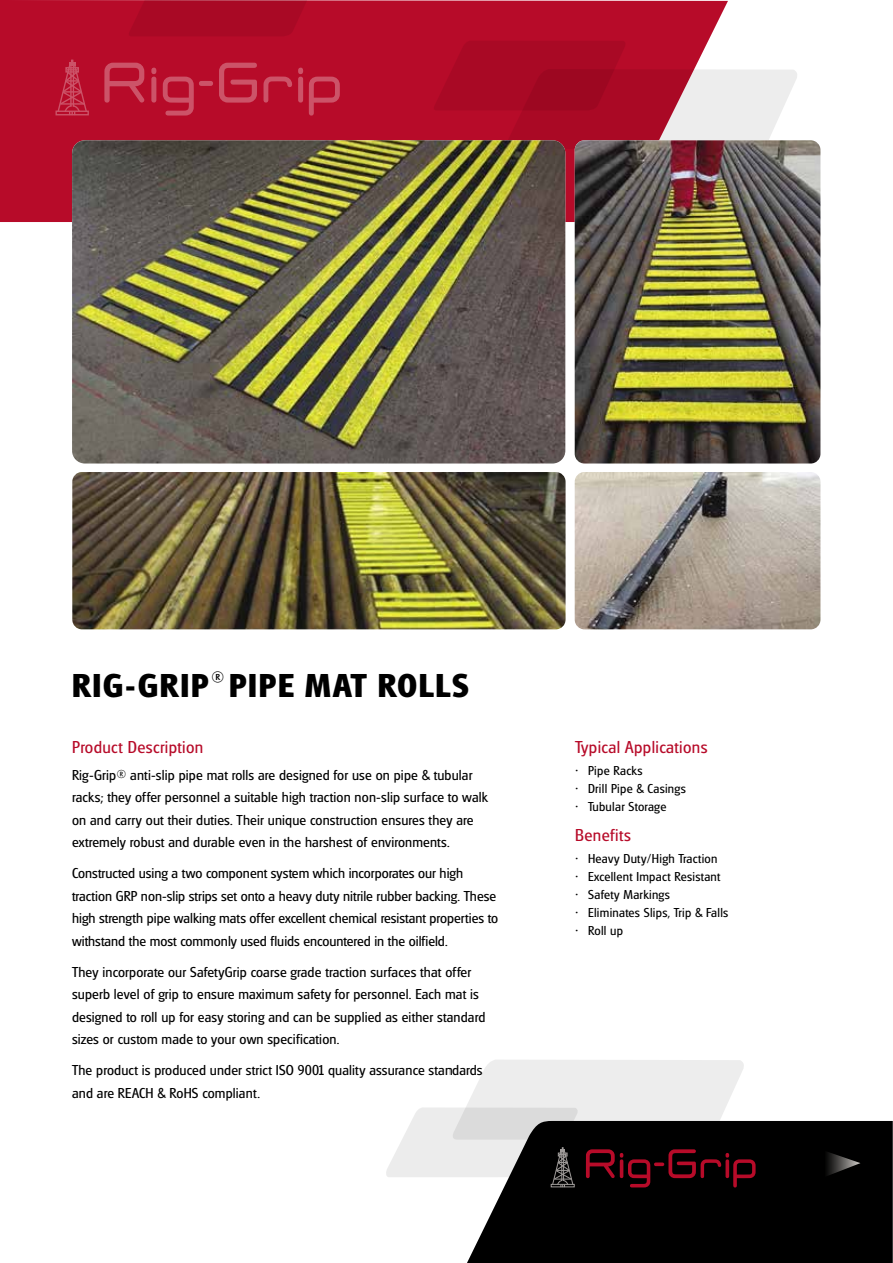
<style>
.page{position:relative;width:893px;height:1263px;background:#fff}
.page>*{position:absolute;margin:0;border:0;box-sizing:border-box;transform-origin:0 0}
.t1{font:700 34.5px "Glasgow";letter-spacing:.05em;color:#000}
.t2{font:18px "Glasgow";letter-spacing:.02em;color:#b70b29}
.t3{font:15px/22.5px "Glasgow";letter-spacing:.01em;color:#000}
.t4{font:13.5px "Glasgow";letter-spacing:.02em;color:#000}
</style>
<div class="page">
<div style="left:0;top:0;width:728px;height:222px;background:#b70b29"></div>
<svg style="left:433px;top:41px;width:364px;height:108px;background:#c15165"></svg>
<svg style="left:128px;top:0;width:194px;height:37px;background:#ab0b27"></svg>
<img style="left:575px;top:140px;width:245px;height:323px">
<img style="left:575px;top:472px;width:245px;height:157px">
<img style="left:72px;top:472px;width:494px;height:157px">
<div style="left:467px;top:1121px;width:426px;height:142px;background:#000"></div>
<img style="left:72px;top:140px;width:493px;height:323px">
<svg style="left:823px;top:1150px;width:37px;height:27px"></svg>
<svg style="left:386px;top:1060px;width:370px;height:127px"></svg>
<div style="left:558px;top:1152px;width:10px;height:4px;border:1px solid #9f9b99"></div>
<svg style="left:309px;top:77px;width:31px;height:39px"></svg>
<svg style="left:263px;top:76px;width:29px;height:27px"></svg>
<svg style="left:298px;top:68px;width:5px;height:35px"></svg>
<svg style="left:104px;top:63px;width:41px;height:40px;background:#bf2843"></svg>
<svg style="left:151px;top:68px;width:5px;height:35px"></svg>
<svg style="left:163px;top:63px;width:94px;height:53px;background:#bc1e3a"></svg>
<svg style="left:56px;top:60px;width:32px;height:55px;background:#bd223d"></svg>
<h1 class="t1" style="left:72px;top:666px;width:398px">RIG-GRIP<sup>®</sup> PIPE MAT ROLLS</h1>
<p class="t2" style="left:72px;top:737px;width:133px">Product Description</p>
<p class="t3" style="left:72px;top:764px;width:417px">Rig-Grip® anti-slip pipe mat rolls are designed for use on pipe &amp; tubular racks; they offer personnel a suitable high traction non-slip surface to walk on and carry out their duties. Their unique construction ensures they are extremely robust and durable even in the harshest of environments.</p>
<p class="t3" style="left:72px;top:862px;width:427px">Constructed using a two component system which incorporates our high traction GRP non-slip strips set onto a heavy duty nitrile rubber backing. These high strength pipe walking mats offer excellent chemical resistant properties to withstand the most commonly used fluids encountered in the oilfield.</p>
<p class="t3" style="left:72px;top:961px;width:415px">They incorporate our SafetyGrip coarse grade traction surfaces that offer superb level of grip to ensure maximum safety for personnel. Each mat is designed to roll up for easy storing and can be supplied as either standard sizes or custom made to your own specification.</p>
<p class="t3" style="left:72px;top:1059px;width:412px">The product is produced under strict ISO 9001 quality assurance standards and are REACH &amp; RoHS compliant.</p>
<p class="t2" style="left:575px;top:737px;width:134px">Typical Applications</p>
<p class="t4" style="left:575px;top:763px;width:69px">• Pipe Racks</p>
<p class="t4" style="left:575px;top:781px;width:112px">• Drill Pipe &amp; Casings</p>
<p class="t4" style="left:575px;top:799px;width:93px">• Tubular Storage</p>
<p class="t2" style="left:575px;top:825px;width:57px">Benefits</p>
<p class="t4" style="left:575px;top:851px;width:144px">• Heavy Duty/High Traction</p>
<p class="t4" style="left:575px;top:869px;width:147px">• Excellent Impact Resistant</p>
<p class="t4" style="left:575px;top:887px;width:96px">• Safety Markings</p>
<p class="t4" style="left:575px;top:905px;width:155px">• Eliminates Slips, Trip &amp; Falls</p>
<p class="t4" style="left:575px;top:923px;width:49px">• Roll up</p>
</div>
